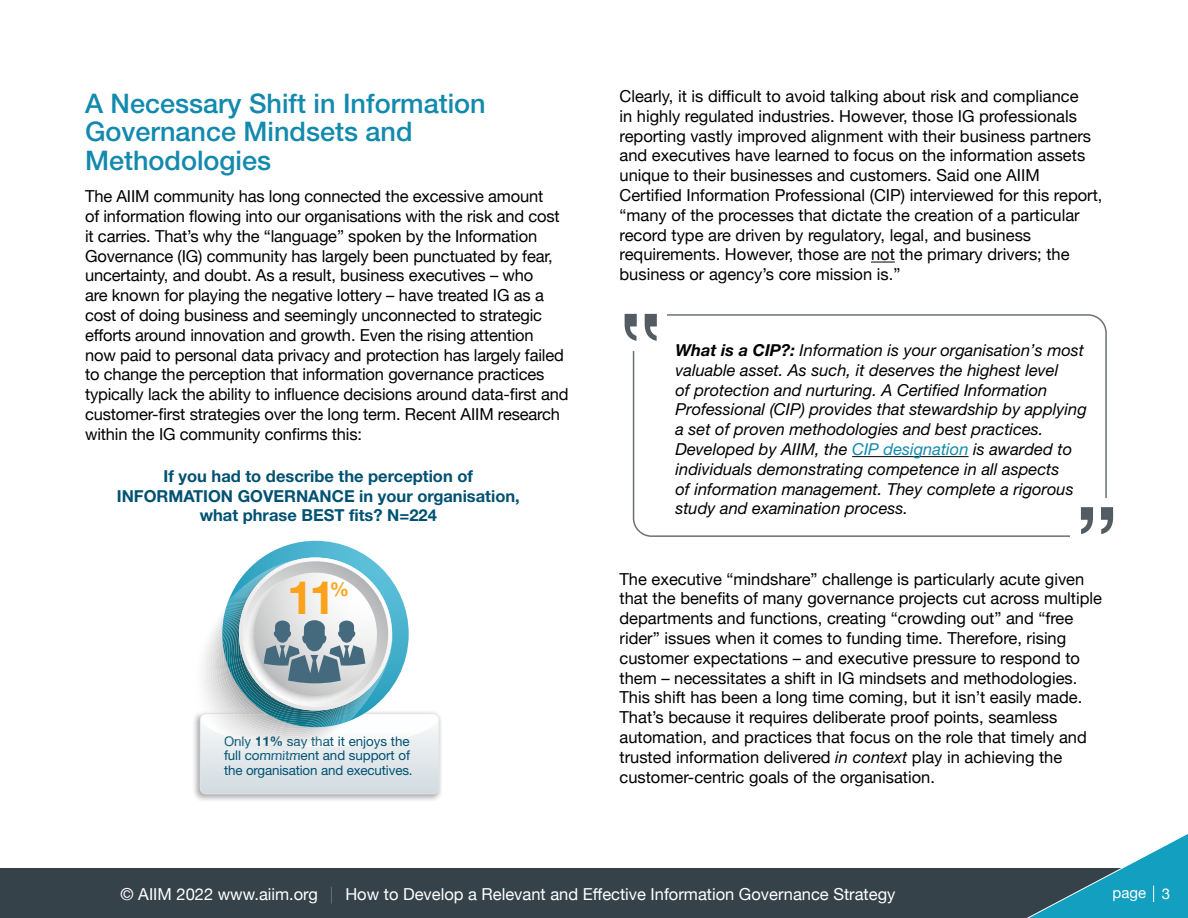
<style>
.page{position:relative;width:1188px;height:918px;background:#fff}
.page>*{position:absolute;margin:0;border:0;box-sizing:border-box;transform-origin:0 0}
.t1{font:700 46.2px "Helvetica Neue";color:#faa21b}
.t2{font:500 27px/28.5px "Helvetica Neue";color:#128aad}
.t3{font:700 19.35px "Helvetica Neue";color:#faa21b}
.t4{font:16.5px/19.8px "Helvetica Neue";color:#000}
.t5{font:italic 16.5px/19.8px "Helvetica Neue";color:#000}
.t6{font:700 16.5px/19.8px "Helvetica Neue";color:#005172;text-align:center}
.t7{font:16.5px "Helvetica Neue";color:#fff}
.t8{font:15px "Helvetica Neue";color:#fff}
.t9{font:13.35px/15px "Helvetica Neue";letter-spacing:-.005em;color:#005172}
.t10{font:13.35px "Helvetica Neue";color:#005171}
.s1{color:#00506f}
.s2{font-weight:700;color:#00506f}
.s3{font-weight:700;color:#004f6e}
.s4{color:#004f6e}
.s5{color:#004d6b}
.s6{color:#005171}
.s7{font-weight:700}
.s8{color:#128aad}
.s9{font-style:italic}
</style>
<div class="page">
<div style="left:0;top:869px;width:1188px;height:49px;background:#36424a"></div>
<svg style="left:331px;top:887px;width:1px;height:17px"></svg>
<svg style="left:1010px;top:834px;width:178px;height:84px"></svg>
<img style="left:195px;top:716px;width:246px;height:85px">
<svg style="left:194px;top:541px;width:245px;height:253px"></svg>
<svg style="left:871px;top:262px;width:24px;height:1px"></svg>
<div style="left:633px;top:314px;width:474px;height:223px;border:2px solid #6b7176;border-radius:18px"></div>
<hr style="left:852px;top:456px;width:117px;height:1px;background:#000">
<div style="left:620px;top:309px;width:47px;height:41px;background:#fff"></div>
<svg style="left:625px;top:314px;width:32px;height:27px"></svg>
<div style="left:1071px;top:498px;width:47px;height:41px;background:#fff"></div>
<svg style="left:1081px;top:507px;width:32px;height:27px"></svg>
<h2 class="t2" style="left:85px;top:88px;width:402px">A Necessary Shift in Information<br>Governance Mindsets and<br>Methodologies</h2>
<p class="t4" style="left:85px;top:187px;width:485px">The AIIM community has long connected the excessive amount<br>of information flowing into our organisations with the risk and cost it carries. That’s why the “language” spoken by the Information Governance (IG) community has largely been punctuated by fear, uncertainty, and doubt. As a result, business executives – who<br>are known for playing the negative lottery – have treated IG as a cost of doing business and seemingly unconnected to strategic efforts around innovation and growth. Even the rising attention now paid to personal data privacy and protection has largely failed to change the perception that information governance practices typically lack the ability to influence decisions around data-first and customer-first strategies over the long term. Recent AIIM research within the IG community confirms this:</p>
<p class="t6" style="left:117px;top:466px;width:404px">If you had to describe the perception of<br>INFORMATION GOVERNANCE in your organisation, what phrase BEST fits? N=224</p>
<h1 class="t1" style="left:287px;top:561px;width:49px">11</h1>
<p class="t3" style="left:330px;top:573px;width:21px">%</p>
<p class="t9" style="left:224px;top:734px;width:190px"><span class="s1">Only</span> <span class="s2">11</span><span class="s3">%</span> <span class="s4">s</span><span class="s5">ay</span> <span class="s1">tha</span>t it enjoys the full c<span class="s6">omm m</span>ent and support of the organisation and executives.</p>
<p class="t10" style="left:283px;top:746px;width:9px">it</p>
<p class="t4" style="left:620px;top:87px;width:485px">Clearly, it is difficult to avoid talking about risk and compliance<br>in highly regulated industries. However, those IG professionals reporting vastly improved alignment with their business partners and executives have learned to focus on the information assets unique to their businesses and customers. Said one AIIM Certified Information Professional (CIP) interviewed for this report, “many of the processes that dictate the creation of a particular record type are driven by regulatory, legal, and business requirements. However, those are not the primary drivers; the business or agency’s core mission is.”</p>
<p class="t5" style="left:676px;top:340px;width:413px"><span class="s7">What is a CIP?:</span> Information is your organisation’s most valuable asset. As such, it deserves the highest level<br>of protection and nurturing. A Certified Information Professional (CIP) provides that stewardship by applying a set of proven methodologies and best practices.<br>Developed by AIIM, the <span class="s8">CIP designation</span> is awarded to individuals demonstrating competence in all aspects<br>of information management. They complete a rigorous study and examination process.</p>
<p class="t4" style="left:620px;top:570px;width:484px">The executive “mindshare” challenge is particularly acute given that the benefits of many governance projects cut across multiple departments and functions, creating “crowding out” and “free rider” issues when it comes to funding time. Therefore, rising customer expectations – and executive pressure to respond to them – necessitates a shift in IG mindsets and methodologies.<br>This shift has been a long time coming, but it isn’t easily made.<br>That’s because it requires deliberate proof points, seamless automation, and practices that focus on the role that timely and trusted information delivered <span class="s9">in context</span> play in achieving the customer-centric goals of the organisation.</p>
<p class="t7" style="left:121px;top:882px;width:199px">© AIIM 2022 www.aiim.org</p>
<p class="t7" style="left:345px;top:882px;width:552px">How to Develop a Relevant and Effective Information Governance Strategy</p>
<p class="t8" style="left:1113px;top:882px;width:59px">page 3</p>
</div>
